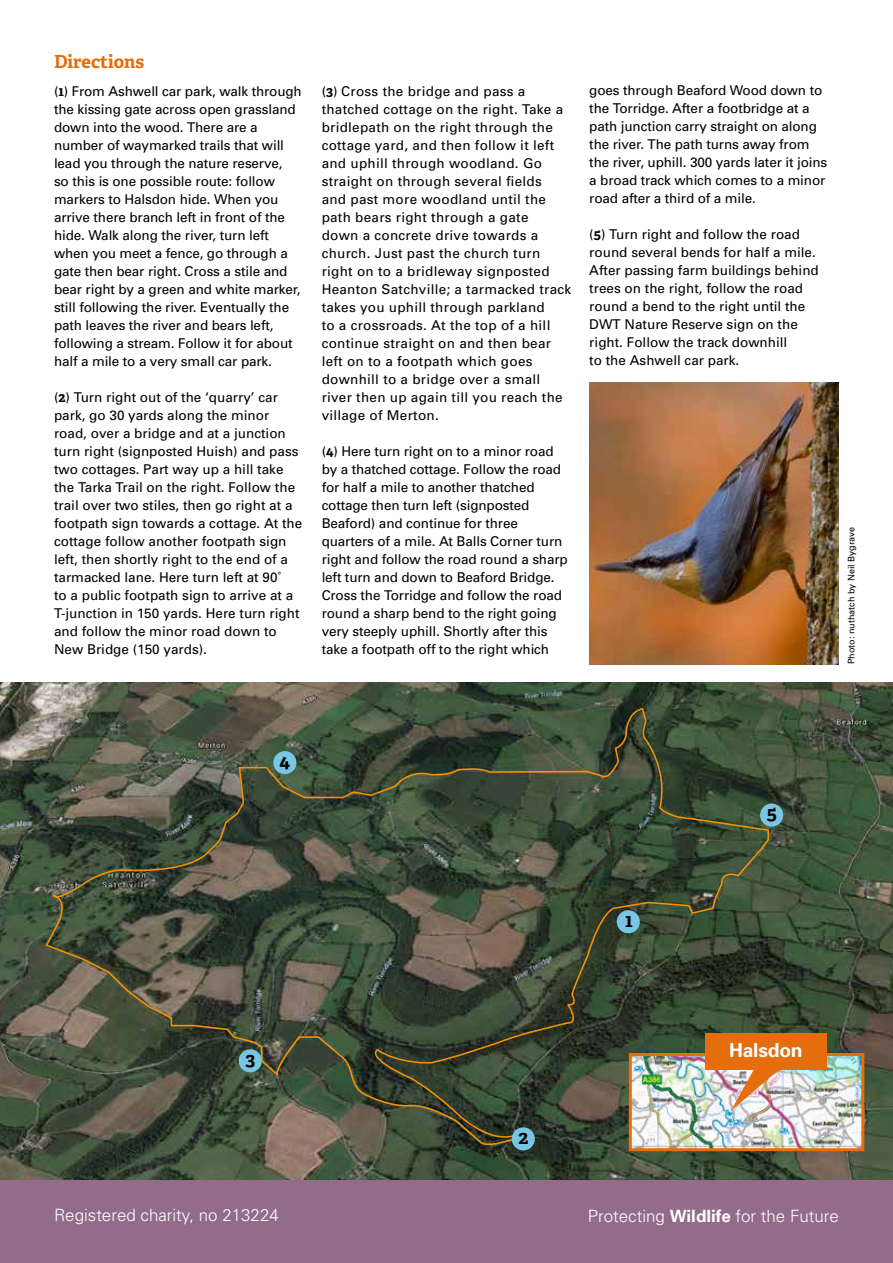
<style>
.page{position:relative;width:893px;height:1263px;background:#fff}
.page>*{position:absolute;margin:0;border:0;box-sizing:border-box;transform-origin:0 0}
.t1{font:700 19.2px "Univers";letter-spacing:-.01em;color:#fff}
.t2{font:700 19.05px "Adelle";color:#000}
.t3{font:700 18px "Adelle";color:#e56d0b}
.t4{font:300 16.95px "Univers";color:#fff}
.t5{font:13.5px/18px "Univers";color:#000}
.t6{font:13.5px/18px "Univers";letter-spacing:.02em;color:#000}
.t7{font:9px "Univers";color:#000}
.s1{font-family:"Adelle";font-weight:700}
.s2{font-weight:700}
</style>
<div class="page">
<div style="left:0;top:1179px;width:893px;height:84px;background:#926c89"></div>
<img style="left:589px;top:383px;width:250px;height:281px">
<img style="left:0;top:682px;width:893px;height:497px">
<div style="left:760px;top:803px;width:23px;height:24px;background:#78c6e3;border-radius:50%"></div>
<svg style="left:44px;top:707px;width:726px;height:441px;background:#464f3c"></svg>
<div style="left:239px;top:1049px;width:23px;height:23px;background:#78c6e3;border-radius:50%"></div>
<div style="left:512px;top:1127px;width:23px;height:23px;background:#78c6e3;border-radius:50%"></div>
<img style="left:633px;top:1057px;width:227px;height:90px">
<div style="left:629px;top:1053px;width:235px;height:98px;border:3px solid #e56d0b"></div>
<img style="left:731px;top:1070px;width:54px;height:41px">
<div style="left:705px;top:1034px;width:122px;height:36px;background:#e56d0b"></div>
<h3 class="t3" style="left:54px;top:50px;width:92px">Directions</h3>
<p class="t5" style="left:54px;top:82px;width:249px">(<span class="s1">1</span>) From Ashwell car park, walk through the kissing gate across open grassland down into the wood. There are a number of waymarked trails that will lead you through the nature reserve,<br>so this is one possible route: follow markers to Halsdon hide. When you arrive there branch left in front of the hide. Walk along the river, turn left when you meet a fence, go through a gate then bear right. Cross a stile and bear right by a green and white marker, still following the river. Eventually the path leaves the river and bears left, following a stream. Follow it for about half a mile to a very small car park.</p>
<p class="t5" style="left:54px;top:388px;width:250px">(<span class="s1">2</span>) Turn right out of the ‘quarry’ car park, go 30 yards along the minor road, over a bridge and at a junction turn right (signposted Huish) and pass two cottages. Part way up a hill take the Tarka Trail on the right. Follow the trail over two stiles, then go right at a footpath sign towards a cottage. At the cottage follow another footpath sign left, then shortly right to the end of a tarmacked lane. Here turn left at 90˚<br>to a public footpath sign to arrive at a T-junction in 150 yards. Here turn right and follow the minor road down to New Bridge (150 yards).</p>
<p class="t6" style="left:322px;top:82px;width:251px">(<span class="s1">3</span>) Cross the bridge and pass a thatched cottage on the right. Take a bridlepath on the right through the cottage yard, and then follow it left and uphill through woodland. Go straight on through several fields<br>and past more woodland until the path bears right through a gate<br>down a concrete drive towards a church. Just past the church turn right on to a bridleway signposted<br>Heanton Satchville; a tarmacked track takes you uphill through parkland<br>to a crossroads. At the top of a hill continue straight on and then bear left on to a footpath which goes downhill to a bridge over a small river then up again till you reach the village of Merton.</p>
<p class="t5" style="left:322px;top:442px;width:248px">(<span class="s1">4</span>) Here turn right on to a minor road by a thatched cottage. Follow the road for half a mile to another thatched cottage then turn left (signposted Beaford) and continue for three quarters of a mile. At Balls Corner turn right and follow the road round a sharp left turn and down to Beaford Bridge.<br>Cross the Torridge and follow the road round a sharp bend to the right going very steeply uphill. Shortly after this take a footpath off to the right which</p>
<p class="t5" style="left:589px;top:81px;width:239px">goes through Beaford Wood down to the Torridge. After a footbridge at a path junction carry straight on along the river. The path turns away from the river, uphill. 300 yards later it joins a broad track which comes to a minor road after a third of a mile.</p>
<p class="t5" style="left:589px;top:225px;width:231px">(<span class="s1">5</span>) Turn right and follow the road round several bends for half a mile.<br>After passing farm buildings behind trees on the right, follow the road round a bend to the right until the<br>DWT Nature Reserve sign on the right. Follow the track downhill<br>to the Ashwell car park.</p>
<p class="t7" style="left:846px;top:664px;width:139px;rotate:-90deg">Photo: nuthatch by Neil Bygrave</p>
<h2 class="t2" style="left:279px;top:749px;width:12px">4</h2>
<h2 class="t2" style="left:767px;top:801px;width:12px">5</h2>
<h2 class="t2" style="left:625px;top:908px;width:9px">1</h2>
<h2 class="t2" style="left:245px;top:1047px;width:11px">3</h2>
<h2 class="t2" style="left:519px;top:1125px;width:11px">2</h2>
<h1 class="t1" style="left:729px;top:1038px;width:75px">Halsdon</h1>
<p class="t4" style="left:54px;top:1205px;width:226px">Registered charity, no 213224</p>
<p class="t4" style="left:588px;top:1206px;width:253px">Protecting <span class="s2">Wildlife</span> for the Future</p>
</div>
